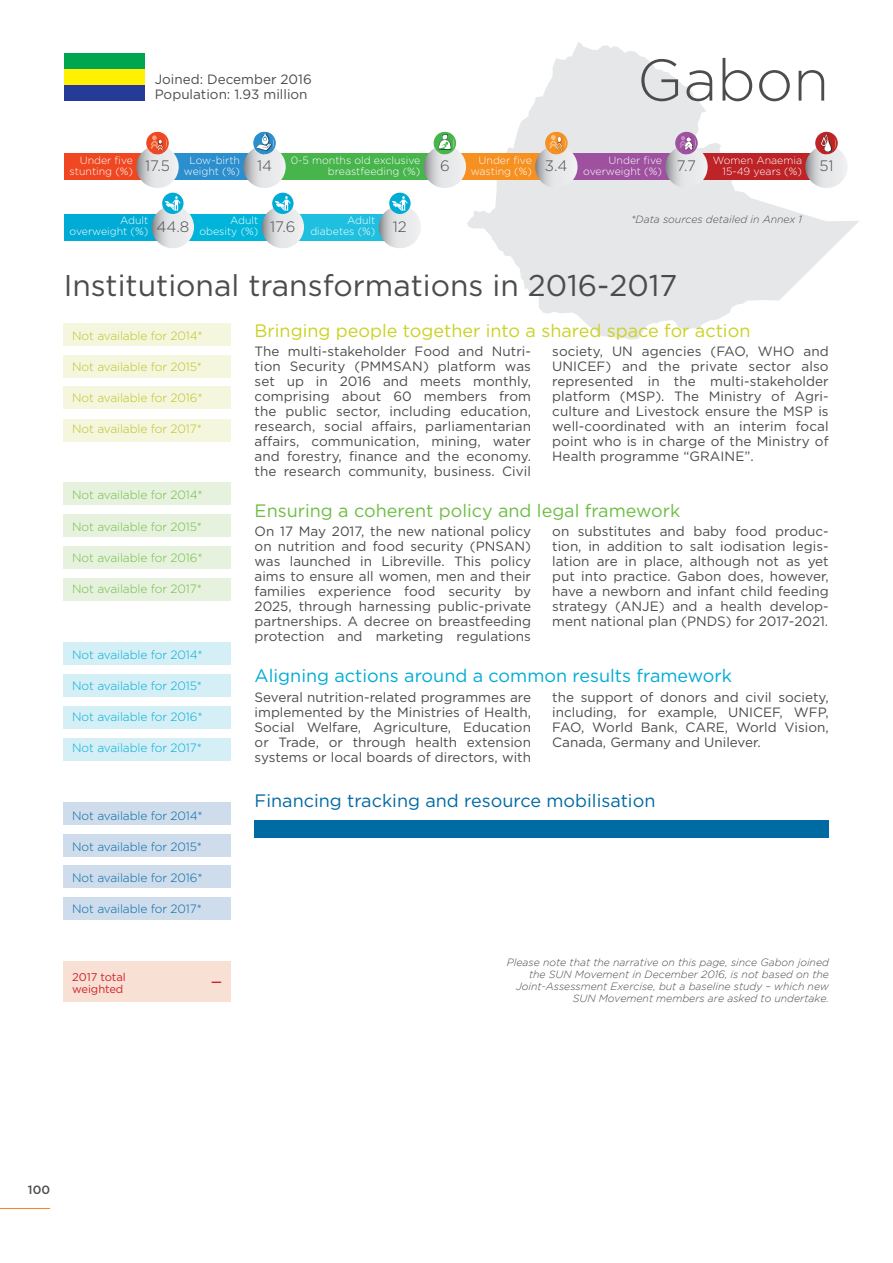
<style>
.page{position:relative;width:893px;height:1263px;background:#fff}
.page>*{position:absolute;margin:0;border:0;box-sizing:border-box;transform-origin:0 0}
.country_title_name{font:300 58.5px "Gotham";color:#4b4c4d}
.country_subtitle{font:30px "Gotham";color:#4b4c4d}
.body_subtitle{font:18px "Gotham";color:#cbd122}
.body_subtitle-2{font:18px "Gotham";color:#00acd5}
.body_subtitle-3{font:18px "Gotham";color:#6ebe44}
.body_subtitle-4{font:18px "Gotham";color:#006aa2}
.t1{font:300 15px "Gotham";color:#4b4c4d}
.body_text{font:13.5px/15px "Gotham";color:#4b4c4d;text-align:justify}
.country_joined{font:13.5px "Gotham";color:#4b4c4d}
.country_progress_yea{font:300 12px "Gotham";letter-spacing:-.01em;color:#bcc321}
.country_progress_yea-2{font:300 12px "Gotham";letter-spacing:-.01em;color:#6ebe44}
.country_progress_yea-3{font:300 12px "Gotham";letter-spacing:-.01em;color:#00acd5}
.country_progress_yea-4{font:300 12px "Gotham";letter-spacing:-.01em;color:#006aa2}
.t2{font:500 12px "Gotham";color:#4b4c4d}
.t3{font:500 12px "Gotham";color:#d1232a}
.country_progress_yea-5{font:11.25px/12px "Gotham";letter-spacing:-.01em;color:#d1232a}
.t4{font:300 10.5px/10.5px "Gotham";color:#fff;text-align:right}
.contents_subtitles{font:italic 300 10.5px/12px "Gotham";color:#4b4c4d;text-align:right}
.t5{font:italic 300 10.5px "Gotham";color:#4b4c4d}
</style>
<div class="page">
<hr style="left:0;top:1208px;width:50px;height:1px;background:#f58220">
<svg style="left:467px;top:42px;width:392px;height:297px;fill:#e6e7e9"></svg>
<div style="left:700px;top:154px;width:126px;height:26px;background:#bd2327"></div>
<div style="left:568px;top:154px;width:118px;height:26px;background:#9e519f"></div>
<div style="left:450px;top:154px;width:106px;height:26px;background:#f59021"></div>
<div style="left:273px;top:154px;width:171px;height:26px;background:#47b54c"></div>
<div style="left:158px;top:154px;width:106px;height:26px;background:#2b8ecd"></div>
<div style="left:64px;top:154px;width:93px;height:26px;background:#ef4722"></div>
<svg style="left:136px;top:132px;width:43px;height:56px"></svg>
<svg style="left:243px;top:132px;width:43px;height:56px"></svg>
<div style="left:64px;top:214px;width:103px;height:26px;background:#00acd5"></div>
<svg style="left:424px;top:132px;width:42px;height:56px"></svg>
<svg style="left:535px;top:132px;width:43px;height:56px;background:#e0cfc0"></svg>
<div style="left:293px;top:214px;width:106px;height:26px;background:#1ebfdf"></div>
<svg style="left:379px;top:206px;width:42px;height:42px"></svg>
<div style="left:177px;top:214px;width:105px;height:26px;background:#00b4da"></div>
<svg style="left:262px;top:206px;width:42px;height:42px"></svg>
<svg style="left:152px;top:206px;width:42px;height:42px"></svg>
<svg style="left:389px;top:193px;width:22px;height:21px"></svg>
<svg style="left:392px;top:196px;width:16px;height:15px"></svg>
<svg style="left:272px;top:193px;width:22px;height:21px"></svg>
<svg style="left:275px;top:196px;width:16px;height:15px"></svg>
<svg style="left:162px;top:193px;width:22px;height:21px"></svg>
<svg style="left:165px;top:196px;width:16px;height:15px"></svg>
<svg style="left:665px;top:132px;width:43px;height:56px;background:#d5c6d4"></svg>
<svg style="left:805px;top:132px;width:43px;height:56px"></svg>
<div style="left:64px;top:323px;width:167px;height:23px;background:#f5f6de"></div>
<div style="left:64px;top:354px;width:167px;height:23px;background:#f5f6de"></div>
<div style="left:64px;top:386px;width:167px;height:23px;background:#f5f6de"></div>
<div style="left:64px;top:418px;width:167px;height:23px;background:#f5f6de"></div>
<div style="left:64px;top:482px;width:167px;height:23px;background:#e7f2de"></div>
<div style="left:64px;top:514px;width:167px;height:23px;background:#e7f2de"></div>
<div style="left:64px;top:546px;width:167px;height:23px;background:#e7f2de"></div>
<div style="left:64px;top:578px;width:167px;height:23px;background:#e7f2de"></div>
<div style="left:64px;top:642px;width:167px;height:23px;background:#d5eff6"></div>
<div style="left:64px;top:674px;width:167px;height:23px;background:#d5eff6"></div>
<div style="left:64px;top:706px;width:167px;height:23px;background:#d5eff6"></div>
<div style="left:64px;top:738px;width:167px;height:23px;background:#d5eff6"></div>
<div style="left:64px;top:801px;width:167px;height:23px;background:#cedcec"></div>
<div style="left:64px;top:833px;width:167px;height:23px;background:#cedcec"></div>
<div style="left:64px;top:865px;width:167px;height:23px;background:#cedcec"></div>
<div style="left:64px;top:897px;width:167px;height:23px;background:#cedcec"></div>
<div style="left:64px;top:961px;width:167px;height:41px;background:#f8e0d4"></div>
<div style="left:64px;top:53px;width:81px;height:16px;background:#00a54f"></div>
<div style="left:64px;top:69px;width:81px;height:16px;background:#fff101"></div>
<div style="left:64px;top:85px;width:81px;height:16px;background:#253b97"></div>
<div style="left:255px;top:820px;width:574px;height:17px;background:#006aa2"></div>
<p class="country_joined" style="left:155px;top:71px;width:159px">Joined: December 2016</p>
<p class="country_joined" style="left:155px;top:86px;width:154px">Population: 1.93 million</p>
<p class="country_title_name" style="left:637px;top:43px;width:193px">Gabon</p>
<p class="t4" style="left:70px;top:155px;width:102px;text-align:left;text-indent:10px">Under five stunting (%) <sup>17.5</sup></p>
<p class="t4" style="left:184px;top:155px;width:90px;text-align:left;text-indent:5px">Low-birth weight (%) <sup>14</sup></p>
<p class="t4" style="left:291px;top:155px;width:131px">0-5 months old exclusive breastfeeding (%)</p>
<p class="t1" style="left:440px;top:157px;width:11px">6</p>
<p class="t4" style="left:471px;top:155px;width:63px">Under five wasting (%)</p>
<p class="t1" style="left:545px;top:157px;width:24px">3.4</p>
<p class="t4" style="left:583px;top:155px;width:114px;text-align:left;text-indent:25px">Under five overweight (%) <sup>7.7</sup></p>
<p class="t4" style="left:722px;top:155px;width:113px;text-align:left;text-indent:-10px">Women Anaemia<br>15-49 years (%) <sup>51</sup></p>
<p class="t4" style="left:70px;top:215px;width:80px">Adult overweight (%)</p>
<p class="t4" style="left:199px;top:215px;width:61px">Adult obesity (%)</p>
<p class="t4" style="left:310px;top:215px;width:67px">Adult diabetes (%)</p>
<p class="t1" style="left:156px;top:217px;width:34px">44.8</p>
<p class="t1" style="left:270px;top:217px;width:27px">17.6</p>
<p class="t1" style="left:393px;top:217px;width:15px">12</p>
<p class="t5" style="left:631px;top:213px;width:172px">*Data sources detailed in Annex 1</p>
<p class="country_subtitle" style="left:64px;top:266px;width:615px">Institutional transformations in 2016-2017</p>
<p class="country_progress_yea" style="left:72px;top:328px;width:132px">Not available for 2014*</p>
<p class="country_progress_yea" style="left:72px;top:359px;width:131px">Not available for 2015*</p>
<p class="country_progress_yea" style="left:72px;top:390px;width:132px">Not available for 2016*</p>
<p class="country_progress_yea" style="left:72px;top:422px;width:131px">Not available for 2017*</p>
<p class="country_progress_yea-2" style="left:72px;top:487px;width:132px">Not available for 2014*</p>
<p class="country_progress_yea-2" style="left:72px;top:519px;width:131px">Not available for 2015*</p>
<p class="country_progress_yea-2" style="left:72px;top:550px;width:132px">Not available for 2016*</p>
<p class="country_progress_yea-2" style="left:72px;top:581px;width:131px">Not available for 2017*</p>
<p class="country_progress_yea-3" style="left:72px;top:647px;width:132px">Not available for 2014*</p>
<p class="country_progress_yea-3" style="left:72px;top:678px;width:131px">Not available for 2015*</p>
<p class="country_progress_yea-3" style="left:72px;top:709px;width:132px">Not available for 2016*</p>
<p class="country_progress_yea-3" style="left:72px;top:740px;width:131px">Not available for 2017*</p>
<p class="country_progress_yea-4" style="left:72px;top:808px;width:132px">Not available for 2014*</p>
<p class="country_progress_yea-4" style="left:72px;top:839px;width:131px">Not available for 2015*</p>
<p class="country_progress_yea-4" style="left:72px;top:870px;width:132px">Not available for 2016*</p>
<p class="country_progress_yea-4" style="left:72px;top:901px;width:131px">Not available for 2017*</p>
<p class="country_progress_yea-5" style="left:72px;top:970px;width:55px">2017 total weighted</p>
<p class="t3" style="left:211px;top:974px;width:12px">—</p>
<p class="body_subtitle" style="left:255px;top:319px;width:497px">Bringing people together into a shared space for action</p>
<p class="body_text" style="left:255px;top:344px;width:278px">The multi-stakeholder Food and Nutri&shy;tion Security (PMMSAN) platform was set up in 2016 and meets monthly, comprising about 60 members from the public sector, including education, research, social affairs, parliamentarian affairs, communication, mining, water and forestry, finance and the economy. the research community, business. Civil</p>
<p class="body_text" style="left:552px;top:344px;width:278px">society, UN agencies (FAO, WHO and UNICEF) and the private sector also represented in the multi-stakeholder platform (MSP). The Ministry of Agri&shy;culture and Livestock ensure the MSP is well-coordinated with an interim focal point who is in charge of the Ministry of Health programme “GRAINE”.</p>
<p class="body_subtitle-3" style="left:255px;top:499px;width:427px">Ensuring a coherent policy and legal framework</p>
<p class="body_text" style="left:255px;top:523px;width:278px">On 17 May 2017, the new national policy on nutrition and food security (PNSAN) was launched in Libreville. This policy aims to ensure all women, men and their families experience food security by 2025, through harnessing public-private partnerships. A decree on breastfeeding protection and marketing regulations</p>
<p class="body_text" style="left:552px;top:523px;width:278px">on substitutes and baby food produc&shy;tion, in addition to salt iodisation legis&shy;lation are in place, although not as yet put into practice. Gabon does, however, have a newborn and infant child feeding strategy (ANJE) and a health develop&shy;ment national plan (PNDS) for 2017-2021.</p>
<p class="body_subtitle-2" style="left:255px;top:664px;width:479px">Aligning actions around a common results framework</p>
<p class="body_text" style="left:255px;top:689px;width:278px">Several nutrition-related programmes are implemented by the Ministries of Health, Social Welfare, Agriculture, Education or Trade, or through health extension systems or local boards of directors, with</p>
<p class="body_text" style="left:552px;top:689px;width:278px">the support of donors and civil society, including, for example, UNICEF, WFP, FAO, World Bank, CARE, World Vision, Canada, Germany and Unilever.</p>
<p class="body_subtitle-4" style="left:255px;top:789px;width:402px">Financing tracking and resource mobilisation</p>
<p class="contents_subtitles" style="left:507px;top:956px;width:324px">Please note that the narrative on this page, since Gabon joined the SUN Movement in December 2016, is not based on the Joint-Assessment Exercise, but a baseline study – which new SUN Movement members are asked to undertake.</p>
<p class="t2" style="left:28px;top:1182px;width:24px">100</p>
</div>
